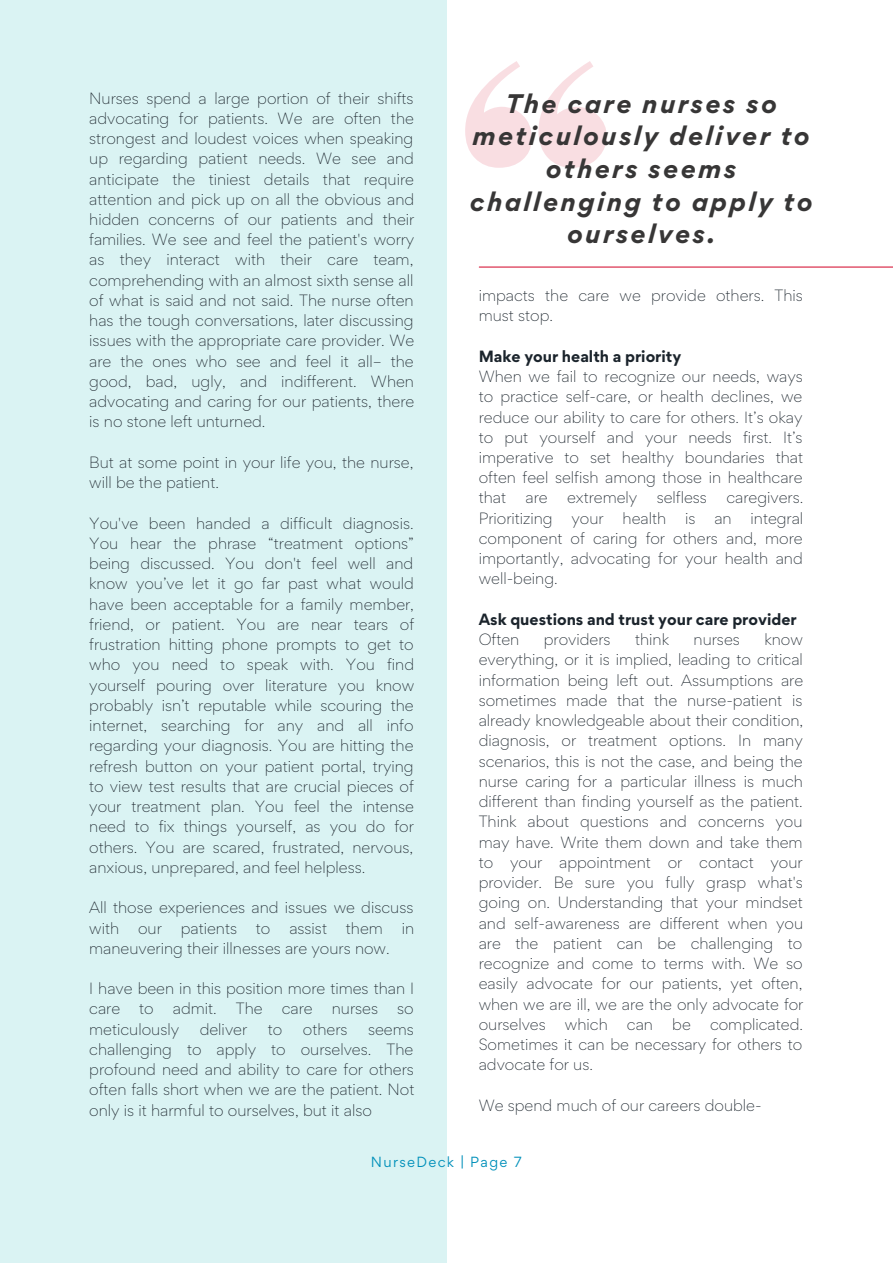
<style>
.page{position:relative;width:893px;height:1264px;background:#fff}
.page>*{position:absolute;margin:0;border:0;box-sizing:border-box;transform-origin:0 0}
.t1{font:italic 700 24px/32.5px "Gordita";letter-spacing:.1em;color:#373636;text-align:center}
.t2{font:300 14.55px/20.2px "Gordita";color:#1b242c;text-align:justify}
.t3{font:700 14.55px "Gordita";color:#1b242c}
.t4{font:13.05px "Gordita";letter-spacing:.1em;color:#0090ba}
</style>
<div class="page">
<div style="left:0;top:0;width:447px;height:1262px;background:#daf3f3"></div>
<svg style="left:465px;top:61px;width:66px;height:107px"></svg>
<svg style="left:538px;top:61px;width:68px;height:107px"></svg>
<hr style="left:479px;top:266px;width:413px;height:2px;background:#d71e3e">
<p class="t2" style="left:89px;top:88px;width:326px">Nurses spend a large portion of their shifts advocating for patients. We are often the strongest and loudest voices when speaking up regarding patient needs. We see and anticipate the tiniest details that require attention and pick up on all the obvious and hidden concerns of our patients and their families. We see and feel the patient's worry as they interact with their care team, comprehending with an almost sixth sense all of what is said and not said. The nurse often has the tough conversations, later discussing issues with the appropriate care provider. We are the ones who see and feel it all– the good, bad, ugly, and indifferent. When advocating and caring for our patients, there is no stone left unturned.</p>
<p class="t2" style="left:89px;top:452px;width:326px">But at some point in your life you, the nurse, will be the patient.</p>
<p class="t2" style="left:89px;top:512px;width:326px">You've been handed a difficult diagnosis.<br>You hear the phrase “treatment options” being discussed. You don't feel well and know you’ve let it go far past what would have been acceptable for a family member, friend, or patient. You are near tears of frustration hitting phone prompts to get to who you need to speak with. You find yourself pouring over literature you know probably isn’t reputable while scouring the internet, searching for any and all info regarding your diagnosis. You are hitting the refresh button on your patient portal, trying to view test results that are crucial pieces of your treatment plan. You feel the intense need to fix things yourself, as you do for others. You are scared, frustrated, nervous, anxious, unprepared, and feel helpless.</p>
<p class="t2" style="left:89px;top:897px;width:325px">All those experiences and issues we discuss with</p>
<p class="t2" style="left:138px;top:917px;width:25px">our</p>
<p class="t2" style="left:181px;top:917px;width:58px">patients</p>
<p class="t2" style="left:256px;top:917px;width:16px">to</p>
<p class="t2" style="left:289px;top:917px;width:39px">assist</p>
<p class="t2" style="left:346px;top:917px;width:38px">them</p>
<p class="t2" style="left:402px;top:917px;width:14px">in</p>
<p class="t2" style="left:89px;top:937px;width:302px">maneuvering their illnesses are yours now.</p>
<p class="t2" style="left:89px;top:978px;width:326px">I have been in this position more times than I care</p>
<p class="t2" style="left:139px;top:998px;width:16px">to</p>
<p class="t2" style="left:173px;top:998px;width:45px">admit.</p>
<p class="t2" style="left:236px;top:998px;width:28px">The</p>
<p class="t2" style="left:282px;top:998px;width:32px">care</p>
<p class="t2" style="left:332px;top:998px;width:48px">nurses</p>
<p class="t2" style="left:397px;top:998px;width:18px">so</p>
<p class="t2" style="left:89px;top:1018px;width:91px">meticulously</p>
<p class="t2" style="left:200px;top:1018px;width:49px">deliver</p>
<p class="t2" style="left:268px;top:1018px;width:16px">to</p>
<p class="t2" style="left:303px;top:1018px;width:46px">others</p>
<p class="t2" style="left:89px;top:1018px;width:326px;text-indent:279px">seems challenging to apply to ourselves. The profound need and ability to care for others often falls short when we are the patient. Not only is it harmful to ourselves, but it also</p>
<h1 class="t1" style="left:469px;top:87px;width:344px">The care nurses so meticulously deliver to others seems challenging to apply to ourselves.</h1>
<p class="t2" style="left:478px;top:285px;width:326px">impacts the care we provide others. This must stop.</p>
<p class="t3" style="left:478px;top:346px;width:204px">Make your health a priority</p>
<p class="t2" style="left:478px;top:366px;width:326px">When we fail to recognize our needs, ways to practice self-care, or health declines, we reduce our ability to care for others. It’s okay to put yourself and your needs first. It’s imperative to set healthy boundaries that often feel selfish among those in healthcare that</p>
<p class="t2" style="left:525px;top:487px;width:24px">are</p>
<p class="t2" style="left:567px;top:487px;width:72px">extremely</p>
<p class="t2" style="left:656px;top:487px;width:52px">selfless</p>
<p class="t2" style="left:726px;top:487px;width:78px">caregivers.</p>
<p class="t2" style="left:478px;top:508px;width:75px">Prioritizing</p>
<p class="t2" style="left:571px;top:508px;width:34px">your</p>
<p class="t2" style="left:622px;top:508px;width:45px">health</p>
<p class="t2" style="left:685px;top:508px;width:12px">is</p>
<p class="t2" style="left:714px;top:508px;width:19px">an</p>
<p class="t2" style="left:478px;top:508px;width:326px;text-indent:272px">integral component of caring for others and, more importantly, advocating for your health and well-being.</p>
<p class="t3" style="left:478px;top:609px;width:319px">Ask questions and trust your care provider</p>
<p class="t2" style="left:478px;top:629px;width:42px">Often</p>
<p class="t2" style="left:544px;top:629px;width:68px">providers</p>
<p class="t2" style="left:635px;top:629px;width:35px">think</p>
<p class="t2" style="left:693px;top:629px;width:48px">nurses</p>
<p class="t2" style="left:478px;top:629px;width:326px;text-indent:285px">know everything, or it is implied, leading to critical information being left out. Assumptions are sometimes made that the nurse-patient is already knowledgeable about their condition, diagnosis, or treatment options. In many scenarios, this is not the case, and being the nurse caring for a particular illness is much different than finding yourself as the patient.<br>Think about questions and concerns you may have. Write them down and take them to your appointment or contact your provider. Be sure you fully grasp what's going on. Understanding that your mindset and self-awareness are different when you are the patient can be challenging to recognize and come to terms with. We so easily advocate for our patients, yet often, when we are ill, we are the only advocate for ourselves</p>
<p class="t2" style="left:478px;top:1013px;width:326px;text-indent:231px">complicated.<br>Sometimes it can be necessary for others to advocate for us.</p>
<p class="t2" style="left:478px;top:1094px;width:284px">We spend much of our careers double-</p>
<p class="t2" style="left:565px;top:1013px;width:44px">which</p>
<p class="t2" style="left:627px;top:1013px;width:28px">can</p>
<p class="t2" style="left:672px;top:1013px;width:20px">be</p>
<p class="t4" style="left:371px;top:1152px;width:152px">NurseDeck | Page 7</p>
</div>
